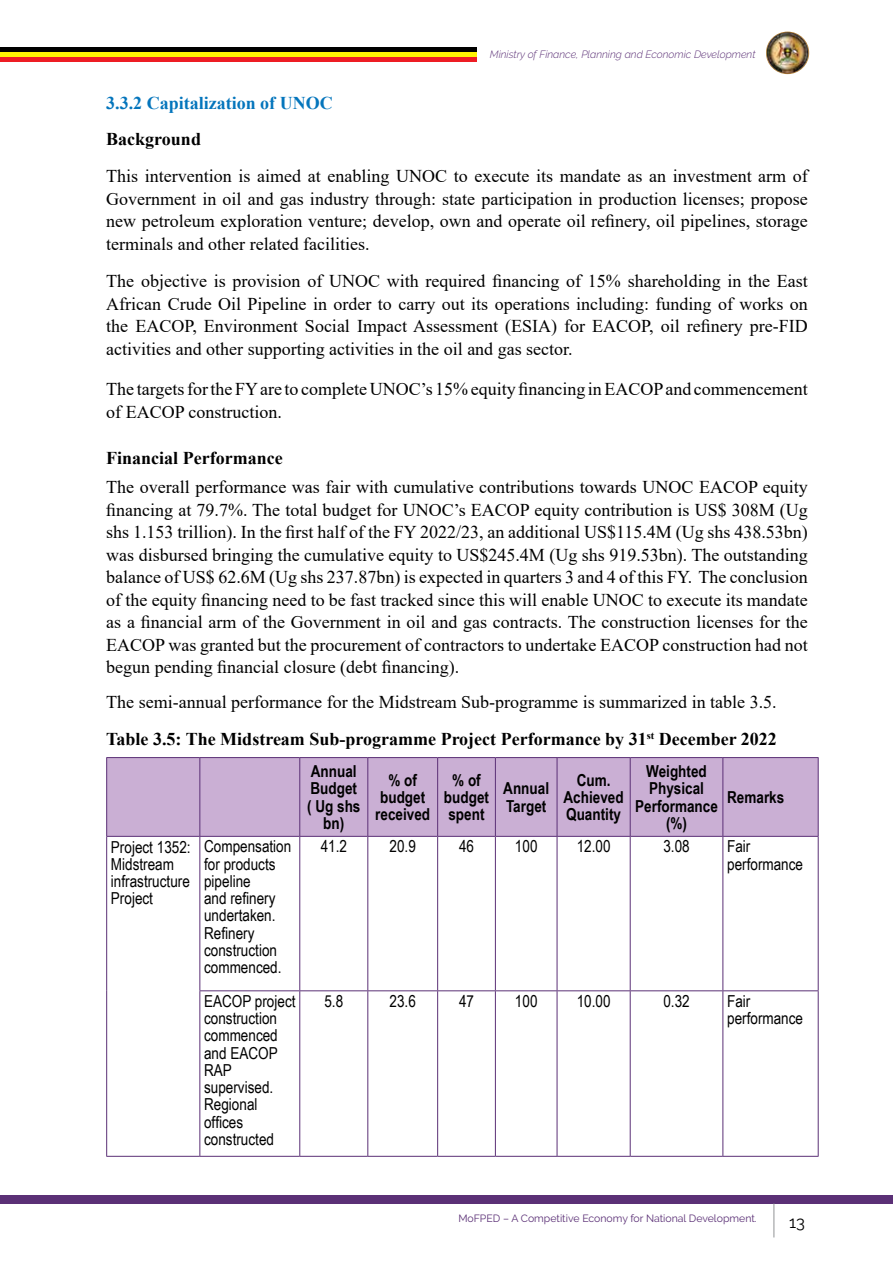
<style>
.page{position:relative;width:893px;height:1263px;background:#fff}
.page>*{position:absolute;margin:0;border:0;box-sizing:border-box;transform-origin:0 0}
.t1{font:18px/22.5px "Times New Roman";color:#000;text-align:justify}
.t2{font:700 18px "Times New Roman";color:#000}
.t3{font:700 18px "Times New Roman";color:#0475bc}
.t4{font:16.5px/17.2px "Arial Narrow";color:#000}
.t5{font:700 16.5px/17.2px "Arial Narrow";color:#000;text-align:center}
.t6{font:16.5px "Raleway";color:#000}
.t7{font:10.5px "Raleway";color:#5b3076}
.t8{font:italic 300 10.5px "Raleway";color:#5b3076}
.s1{font-weight:700}
</style>
<div class="page">
<div style="left:0;top:1195px;width:893px;height:8px;background:#5b3076"></div>
<hr style="left:774px;top:1203px;width:1px;height:34px;background:#919396">
<div style="left:0;top:47px;width:477px;height:5px;background:#000"></div>
<div style="left:0;top:52px;width:477px;height:5px;background:#fff203"></div>
<div style="left:0;top:57px;width:477px;height:5px;background:#ed1d24"></div>
<div style="left:765px;top:31px;width:45px;height:44px;border:1px solid #fff;border-radius:50%"></div>
<svg style="left:766px;top:32px;width:43px;height:42px"></svg>
<img style="left:767px;top:32px;width:41px;height:41px;border-radius:21px">
<div style="left:107px;top:758px;width:711px;height:78px;background:#caafd4"></div>
<hr style="left:106px;top:757px;width:94px;height:1px;background:#5b3076">
<hr style="left:106px;top:758px;width:1px;height:78px;background:#5b3076">
<hr style="left:200px;top:757px;width:100px;height:1px;background:#5b3076">
<hr style="left:199px;top:758px;width:1px;height:78px;background:#5b3076">
<hr style="left:300px;top:757px;width:68px;height:1px;background:#5b3076">
<hr style="left:299px;top:758px;width:1px;height:78px;background:#5b3076">
<hr style="left:368px;top:757px;width:70px;height:1px;background:#5b3076">
<hr style="left:367px;top:758px;width:1px;height:78px;background:#5b3076">
<hr style="left:438px;top:757px;width:57px;height:1px;background:#5b3076">
<hr style="left:437px;top:758px;width:1px;height:78px;background:#5b3076">
<hr style="left:495px;top:757px;width:62px;height:1px;background:#5b3076">
<hr style="left:495px;top:758px;width:1px;height:78px;background:#5b3076">
<hr style="left:557px;top:757px;width:73px;height:1px;background:#5b3076">
<hr style="left:557px;top:758px;width:1px;height:78px;background:#5b3076">
<hr style="left:630px;top:757px;width:93px;height:1px;background:#5b3076">
<hr style="left:630px;top:758px;width:1px;height:78px;background:#5b3076">
<hr style="left:723px;top:757px;width:96px;height:1px;background:#5b3076">
<hr style="left:722px;top:758px;width:1px;height:78px;background:#5b3076">
<hr style="left:818px;top:758px;width:1px;height:78px;background:#5b3076">
<hr style="left:106px;top:836px;width:94px;height:1px;background:#5b3076">
<hr style="left:106px;top:837px;width:1px;height:154px;background:#5b3076">
<hr style="left:200px;top:836px;width:100px;height:1px;background:#5b3076">
<hr style="left:199px;top:837px;width:1px;height:153px;background:#5b3076">
<hr style="left:300px;top:836px;width:68px;height:1px;background:#5b3076">
<hr style="left:299px;top:837px;width:1px;height:153px;background:#5b3076">
<hr style="left:368px;top:836px;width:70px;height:1px;background:#5b3076">
<hr style="left:367px;top:837px;width:1px;height:153px;background:#5b3076">
<hr style="left:438px;top:836px;width:57px;height:1px;background:#5b3076">
<hr style="left:437px;top:837px;width:1px;height:153px;background:#5b3076">
<hr style="left:495px;top:836px;width:62px;height:1px;background:#5b3076">
<hr style="left:495px;top:837px;width:1px;height:153px;background:#5b3076">
<hr style="left:557px;top:836px;width:73px;height:1px;background:#5b3076">
<hr style="left:557px;top:837px;width:1px;height:153px;background:#5b3076">
<hr style="left:630px;top:836px;width:93px;height:1px;background:#5b3076">
<hr style="left:630px;top:837px;width:1px;height:153px;background:#5b3076">
<hr style="left:723px;top:836px;width:96px;height:1px;background:#5b3076">
<hr style="left:722px;top:837px;width:1px;height:153px;background:#5b3076">
<hr style="left:818px;top:837px;width:1px;height:153px;background:#5b3076">
<hr style="left:106px;top:991px;width:1px;height:165px;background:#5b3076">
<hr style="left:199px;top:990px;width:101px;height:1px;background:#5b3076">
<hr style="left:199px;top:991px;width:1px;height:165px;background:#5b3076">
<hr style="left:300px;top:990px;width:68px;height:1px;background:#5b3076">
<hr style="left:299px;top:991px;width:1px;height:165px;background:#5b3076">
<hr style="left:368px;top:990px;width:70px;height:1px;background:#5b3076">
<hr style="left:367px;top:991px;width:1px;height:165px;background:#5b3076">
<hr style="left:438px;top:990px;width:57px;height:1px;background:#5b3076">
<hr style="left:437px;top:991px;width:1px;height:165px;background:#5b3076">
<hr style="left:495px;top:990px;width:62px;height:1px;background:#5b3076">
<hr style="left:495px;top:991px;width:1px;height:165px;background:#5b3076">
<hr style="left:557px;top:990px;width:73px;height:1px;background:#5b3076">
<hr style="left:557px;top:991px;width:1px;height:165px;background:#5b3076">
<hr style="left:630px;top:990px;width:93px;height:1px;background:#5b3076">
<hr style="left:630px;top:991px;width:1px;height:165px;background:#5b3076">
<hr style="left:723px;top:990px;width:96px;height:1px;background:#5b3076">
<hr style="left:722px;top:991px;width:1px;height:165px;background:#5b3076">
<hr style="left:818px;top:991px;width:1px;height:165px;background:#5b3076">
<hr style="left:106px;top:1156px;width:94px;height:1px;background:#5b3076">
<hr style="left:200px;top:1156px;width:100px;height:1px;background:#5b3076">
<hr style="left:300px;top:1156px;width:68px;height:1px;background:#5b3076">
<hr style="left:368px;top:1156px;width:70px;height:1px;background:#5b3076">
<hr style="left:438px;top:1156px;width:57px;height:1px;background:#5b3076">
<hr style="left:495px;top:1156px;width:62px;height:1px;background:#5b3076">
<hr style="left:557px;top:1156px;width:73px;height:1px;background:#5b3076">
<hr style="left:630px;top:1156px;width:93px;height:1px;background:#5b3076">
<hr style="left:723px;top:1156px;width:96px;height:1px;background:#5b3076">
<p class="t8" style="left:490px;top:48px;width:267px">Ministry of Finance, Planning and Economic Development</p>
<p class="t3" style="left:106px;top:90px;width:228px">3.3.2 Capitalization of UNOC</p>
<p class="t2" style="left:106px;top:126px;width:96px">Background</p>
<p class="t1" style="left:106px;top:165px;width:703px">This intervention is aimed at enabling UNOC to execute its mandate as an investment arm of Government in oil and gas industry through: state participation in production licenses; propose new petroleum exploration venture; develop, own and operate oil refinery, oil pipelines, storage terminals and other related facilities.</p>
<p class="t1" style="left:106px;top:270px;width:703px">The objective is provision of UNOC with required financing of 15% shareholding in the East African Crude Oil Pipeline in order to carry out its operations including: funding of works on the EACOP, Environment Social Impact Assessment (ESIA) for EACOP, oil refinery pre-FID activities and other supporting activities in the oil and gas sector.</p>
<p class="t1" style="left:106px;top:378px;width:703px">The targets for the FY are to complete UNOC’s 15% equity financing in EACOP and commencement of EACOP construction.</p>
<p class="t2" style="left:106px;top:446px;width:178px">Financial Performance</p>
<p class="t1" style="left:106px;top:475px;width:703px">The overall performance was fair with cumulative contributions towards UNOC EACOP equity financing at 79.7%. The total budget for UNOC’s EACOP equity contribution is US$ 308M (Ug shs 1.153 trillion). In the first half of the FY 2022/23, an additional US$115.4M (Ug shs 438.53bn) was disbursed bringing the cumulative equity to US$245.4M (Ug shs 919.53bn). The outstanding balance of US$ 62.6M (Ug shs 237.87bn) is expected in quarters 3 and 4 of this FY. The conclusion of the equity financing need to be fast tracked since this will enable UNOC to execute its mandate as a financial arm of the Government in oil and gas contracts. The construction licenses for the EACOP was granted but the procurement of contractors to undertake EACOP construction had not begun pending financial closure (debt financing).</p>
<p class="t1" style="left:106px;top:683px;width:672px;line-height:36.6px">The semi-annual performance for the Midstream Sub-programme is summarized in table 3.5.<br><span class="s1">Table 3.5: The Midstream Sub-programme Project Performance by 31</span><sup>st</sup> <span class="s1">December 2022</span></p>
<p class="t5" style="left:307px;top:762px;width:55px">Annual<br>Budget ( Ug shs bn)</p>
<p class="t5" style="left:375px;top:770px;width:56px">% of budget received</p>
<p class="t5" style="left:444px;top:770px;width:47px">% of budget spent</p>
<p class="t5" style="left:503px;top:779px;width:47px;text-align:left">Annual<br>Target</p>
<p class="t5" style="left:564px;top:770px;width:62px">Cum.<br>Achieved<br>Quantity</p>
<p class="t5" style="left:635px;top:762px;width:84px">Weighted<br>Physical<br>Performance (%)</p>
<p class="t5" style="left:727px;top:788px;width:59px">Remarks</p>
<p class="t4" style="left:111px;top:837px;width:81px">Project 1352:<br>Midstream infrastructure<br>Project</p>
<p class="t4" style="left:204px;top:837px;width:89px">Compensation for products pipeline<br>and refinery undertaken.<br>Refinery construction commenced.</p>
<p class="t4" style="left:321px;top:837px;width:28px">41.2</p>
<p class="t4" style="left:390px;top:837px;width:28px">20.9</p>
<p class="t4" style="left:459px;top:837px;width:17px">46</p>
<p class="t4" style="left:515px;top:837px;width:24px">100</p>
<p class="t4" style="left:577px;top:837px;width:35px">12.00</p>
<p class="t4" style="left:663px;top:837px;width:28px">3.08</p>
<p class="t4" style="left:727px;top:837px;width:77px">Fair performance</p>
<p class="t4" style="left:204px;top:992px;width:93px">EACOP project construction commenced and EACOP<br>RAP supervised.<br>Regional offices constructed</p>
<p class="t4" style="left:324px;top:992px;width:20px">5.8</p>
<p class="t4" style="left:390px;top:992px;width:28px">23.6</p>
<p class="t4" style="left:459px;top:992px;width:17px">47</p>
<p class="t4" style="left:515px;top:992px;width:24px">100</p>
<p class="t4" style="left:577px;top:992px;width:35px">10.00</p>
<p class="t4" style="left:663px;top:992px;width:28px">0.32</p>
<p class="t4" style="left:727px;top:992px;width:77px">Fair performance</p>
<p class="t7" style="left:458px;top:1212px;width:300px">MoFPED – A Competitive Economy for National Development.</p>
<p class="t6" style="left:789px;top:1212px;width:17px">13</p>
</div>
